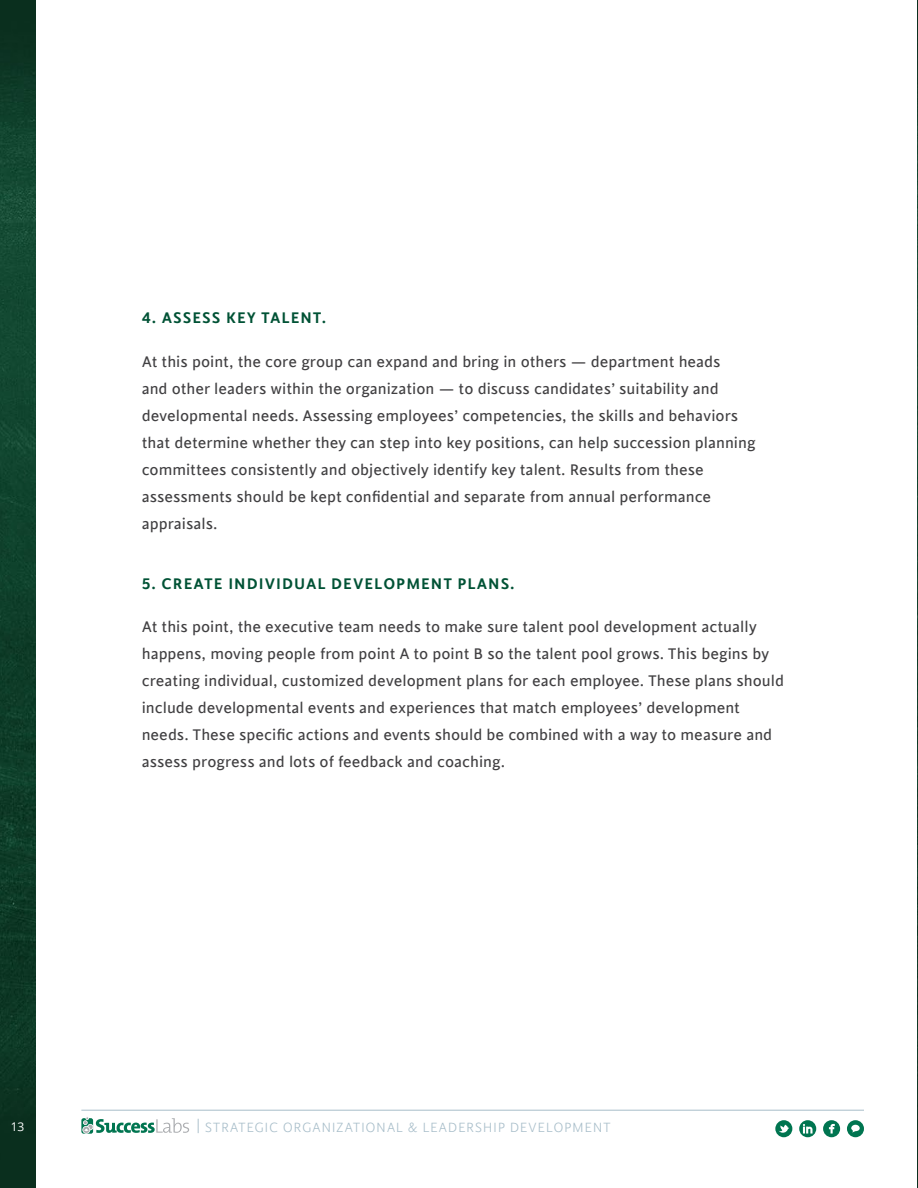
<style>
.page{position:relative;width:918px;height:1188px;background:#fff}
.page>*{position:absolute;margin:0;border:0;box-sizing:border-box;transform-origin:0 0}
.txt{font:17.25px/27px "Cinta";color:#414042}
.B-head{font:600 17.25px "Cinta";letter-spacing:.06em;color:#005235}
.t1{font:300 15px "Cinta";letter-spacing:.035em;color:#a7bdc9}
.t2{font:12px "Open Sans";color:#fff}
.s1{font-size:16.35px}
</style>
<div class="page">
<img style="left:917px;top:0;width:1px;height:1188px">
<img style="left:0;top:0;width:36px;height:1188px">
<hr style="left:81px;top:1110px;width:783px;height:1px;background:#a7bdc9">
<svg style="left:775px;top:1120px;width:17px;height:17px"></svg>
<svg style="left:799px;top:1120px;width:17px;height:17px"></svg>
<svg style="left:823px;top:1120px;width:17px;height:17px"></svg>
<svg style="left:847px;top:1120px;width:17px;height:17px"></svg>
<svg style="left:81px;top:1118px;width:12px;height:16px"></svg>
<svg style="left:82px;top:1117px;width:107px;height:17px"></svg>
<p class="B-head" style="left:142px;top:308px;width:186px">4. ASSESS KEY TALENT.</p>
<p class="txt" style="left:142px;top:349px;width:615px">At this point, the core group can expand and bring in others — department heads<br>and other leaders within the organization — to discuss candidates’ suitability and developmental needs. Assessing employees’ competencies, the skills and behaviors that determine whether they can step into key positions, can help succession planning committees consistently and objectively identify key talent. Results from these assessments should be kept confidential and separate from annual performance appraisals.</p>
<p class="B-head" style="left:142px;top:573px;width:374px">5. CREATE INDIVIDUAL DEVELOPMENT PLANS.</p>
<p class="txt" style="left:142px;top:614px;width:644px">At this point, the executive team needs to make sure talent pool development actually happens, moving people from point A to point B so the talent pool grows. This begins by creating individual, customized development plans for each employee. These plans should include developmental events and experiences that match employees’ development needs. These specific actions and events should be combined with a way to measure and assess progress and lots of feedback and coaching.</p>
<p class="t2" style="left:11px;top:1119px;width:15px">13</p>
<p class="t1" style="left:196px;top:1119px;width:416px"><span class="s1">|</span> STRATEGIC ORGANIZATIONAL &amp; LEADERSHIP DEVELOPMENT</p>
</div>
